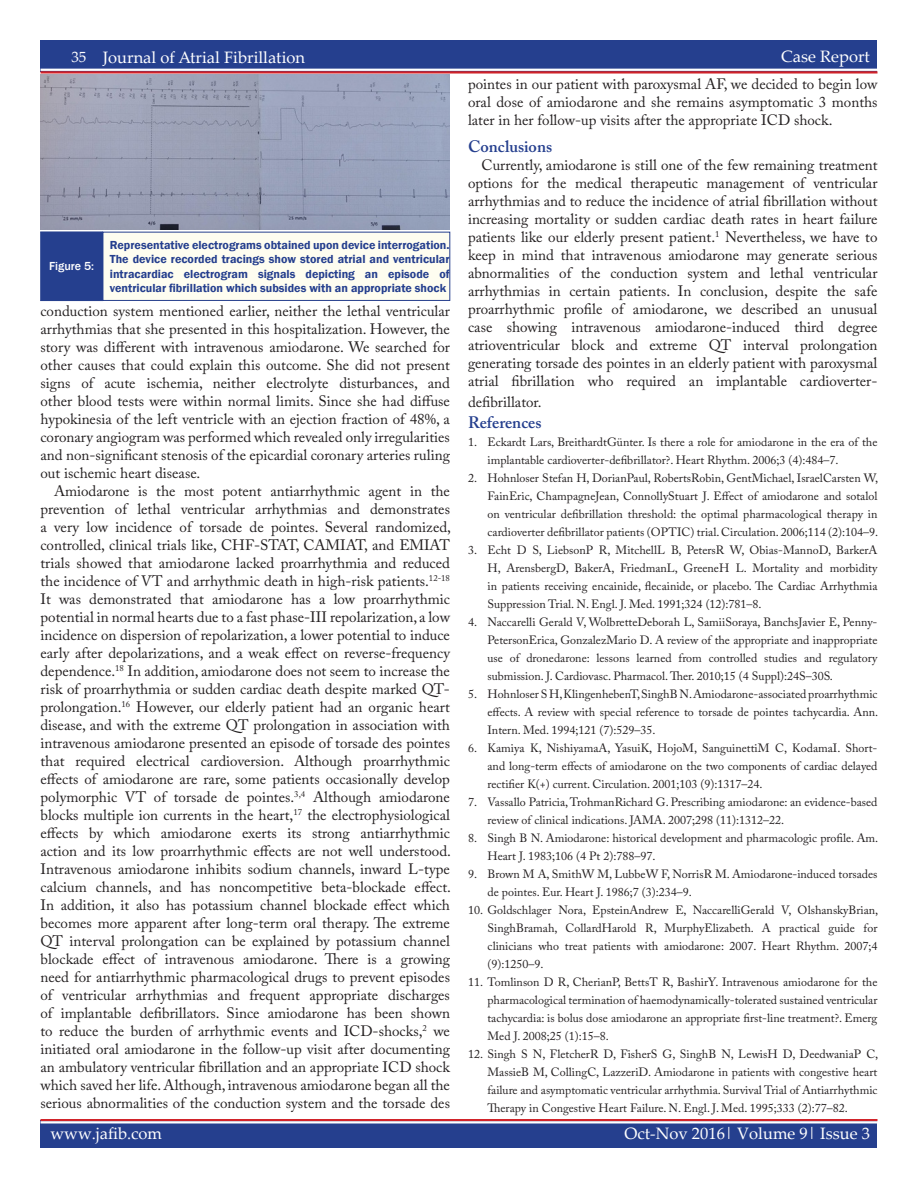
<style>
.page{position:relative;width:918px;height:1188px;background:#fff}
.page>*{position:absolute;margin:0;border:0;box-sizing:border-box;transform-origin:0 0}
.white_header_for_blu{font:16.5px "Palatino Linotype";color:#fff}
._10_Body_Text{font:600 16.5px "Adobe Caslon Pro";color:#253f8e}
._10_Body_Text-2{font:15px/18px "Adobe Caslon Pro";color:#231f20;text-align:justify}
.t1{font:12px/18px "Adobe Caslon Pro";color:#231f20;text-align:justify}
.t2{font:600 12px/14.4px "Franklin Gothic";color:#253f8e;text-align:justify}
.t3{font:500 12px "Franklin Gothic";color:#fff}
</style>
<div class="page">
<div style="left:40px;top:1120px;width:838px;height:28px;background:#253f8e"></div>
<hr style="left:40px;top:1119px;width:838px;height:2px;background:#d1232a">
<hr style="left:40px;top:1121px;width:838px;height:3px;background:#fff">
<div style="left:40px;top:40px;width:838px;height:32px;background:#253f8e"></div>
<hr style="left:40px;top:71px;width:838px;height:3px;background:#d1232a">
<hr style="left:40px;top:69px;width:838px;height:2px;background:#fff">
<img style="left:41px;top:75px;width:409px;height:154px">
<div style="left:41px;top:232px;width:62px;height:69px;background:#253f8e"></div>
<div style="left:40px;top:232px;width:63px;height:69px;border:1px solid #253f8e"></div>
<div style="left:103px;top:232px;width:347px;height:68px;background:#fefdf0"></div>
<div style="left:103px;top:232px;width:347px;height:69px;border:1px solid #253f8e"></div>
<p class="white_header_for_blu" style="left:781px;top:45px;width:90px">Case Report</p>
<p class="white_header_for_blu" style="left:71px;top:48px;width:235px"><sup>35</sup> Journal of Atrial Fibrillation</p>
<p class="white_header_for_blu" style="left:746px;top:47px;width:125px">Featured Review</p>
<p class="t3" style="left:49px;top:259px;width:46px">Figure 5:</p>
<p class="t2" style="left:110px;top:238px;width:341px">Representative electrograms obtained upon device interrogation.<br>The device recorded tracings show stored atrial and ventricular intracardiac electrogram signals depicting an episode of ventricular fibrillation which subsides with an appropriate shock</p>
<p class="_10_Body_Text-2" style="left:40px;top:301px;width:411px">conduction system mentioned earlier, neither the lethal ventricular arrhythmias that she presented in this hospitalization. However, the story was different with intravenous amiodarone. We searched for other causes that could explain this outcome. She did not present signs of acute ischemia, neither electrolyte disturbances, and other blood tests were within normal limits. Since she had diffuse hypokinesia of the left ventricle with an ejection fraction of 48%, a coronary angiogram was performed which revealed only irregularities and non-significant stenosis of the epicardial coronary arteries ruling out ischemic heart disease.</p>
<p class="_10_Body_Text-2" style="left:40px;top:481px;width:412px;text-indent:14px">Amiodarone is the most potent antiarrhythmic agent in the prevention of lethal ventricular arrhythmias and demonstrates a very low incidence of torsade de pointes. Several randomized, controlled, clinical trials like, CHF-STAT, CAMIAT, and EMIAT trials showed that amiodarone lacked proarrhythmia and reduced the incidence of VT and arrhythmic death in high-risk patients.<sup>12-18<br></sup>It was demonstrated that amiodarone has a low proarrhythmic potential in normal hearts due to a fast phase-III repolarization, a low incidence on dispersion of repolarization, a lower potential to induce early after depolarizations, and a weak effect on reverse-frequency dependence.<sup>18</sup> In addition, amiodarone does not seem to increase the risk of proarrhythmia or sudden cardiac death despite marked QT&shy;prolongation.<sup>16</sup> However, our elderly patient had an organic heart disease, and with the extreme QT prolongation in association with intravenous amiodarone presented an episode of torsade des pointes that required electrical cardioversion. Although proarrhythmic effects of amiodarone are rare, some patients occasionally develop polymorphic VT of torsade de pointes.<sup>3,4</sup> Although amiodarone blocks multiple ion currents in the heart,<sup>17</sup> the electrophysiological effects by which amiodarone exerts its strong antiarrhythmic action and its low proarrhythmic effects are not well understood.<br>Intravenous amiodarone inhibits sodium channels, inward L-type calcium channels, and has noncompetitive beta-blockade effect.<br>In addition, it also has potassium channel blockade effect which becomes more apparent after long-term oral therapy. The extreme QT interval prolongation can be explained by potassium channel blockade effect of intravenous amiodarone. There is a growing need for antiarrhythmic pharmacological drugs to prevent episodes of ventricular arrhythmias and frequent appropriate discharges of implantable defibrillators. Since amiodarone has been shown to reduce the burden of arrhythmic events and ICD-shocks,<sup>2</sup> we initiated oral amiodarone in the follow-up visit after documenting an ambulatory ventricular fibrillation and an appropriate ICD shock which saved her life. Although, intravenous amiodarone began all the serious abnormalities of the conduction system and the torsade des</p>
<p class="_10_Body_Text-2" style="left:468px;top:74px;width:411px">pointes in our patient with paroxysmal AF, we decided to begin low oral dose of amiodarone and she remains asymptomatic 3 months later in her follow-up visits after the appropriate ICD shock.</p>
<p class="_10_Body_Text" style="left:468px;top:137px;width:86px">Conclusions</p>
<p class="_10_Body_Text-2" style="left:468px;top:156px;width:411px;text-indent:14px">Currently, amiodarone is still one of the few remaining treatment options for the medical therapeutic management of ventricular arrhythmias and to reduce the incidence of atrial fibrillation without increasing mortality or sudden cardiac death rates in heart failure patients like our elderly present patient.<sup>1</sup> Nevertheless, we have to keep in mind that intravenous amiodarone may generate serious abnormalities of the conduction system and lethal ventricular arrhythmias in certain patients. In conclusion, despite the safe proarrhythmic profile of amiodarone, we described an unusual case showing intravenous amiodarone-induced third degree atrioventricular block and extreme QT interval prolongation generating torsade des pointes in an elderly patient with paroxysmal atrial fibrillation who required an implantable cardioverter-</p>
<p class="_10_Body_Text-2" style="left:468px;top:393px;width:75px">defibrillator.</p>
<p class="_10_Body_Text" style="left:468px;top:413px;width:75px">References</p>
<p class="t1" style="left:488px;top:433px;width:391px;text-indent:-20px">1. Eckardt Lars, BreithardtGünter. Is there a role for amiodarone in the era of the implantable cardioverter-defibrillator?. Heart Rhythm. 2006;3 (4):484–7.</p>
<p class="t1" style="left:488px;top:469px;width:392px;text-indent:-20px">2. Hohnloser Stefan H, DorianPaul, RobertsRobin, GentMichael, IsraelCarsten W, FainEric, ChampagneJean, ConnollyStuart J. Effect of amiodarone and sotalol on ventricular defibrillation threshold: the optimal pharmacological therapy in cardioverter defibrillator patients (OPTIC) trial. Circulation. 2006;114 (2):104–9.</p>
<p class="t1" style="left:488px;top:541px;width:392px;text-indent:-20px">3. Echt D S, LiebsonP R, MitchellL B, PetersR W, Obias-MannoD, BarkerA H, ArensbergD, BakerA, FriedmanL, GreeneH L. Mortality and morbidity in patients receiving encainide, flecainide, or placebo. The Cardiac Arrhythmia Suppression Trial. N. Engl. J. Med. 1991;324 (12):781–8.</p>
<p class="t1" style="left:488px;top:613px;width:392px;text-indent:-20px">4. Naccarelli Gerald V, WolbretteDeborah L, SamiiSoraya, BanchsJavier E, Penny-PetersonErica, GonzalezMario D. A review of the appropriate and inappropriate use of dronedarone: lessons learned from controlled studies and regulatory submission. J. Cardiovasc. Pharmacol. Ther. 2010;15 (4 Suppl):24S–30S.</p>
<p class="t1" style="left:488px;top:685px;width:392px;text-indent:-20px">5. Hohnloser S H, KlingenhebenT, SinghB N. Amiodarone-associated proarrhythmic effects. A review with special reference to torsade de pointes tachycardia. Ann.<br>Intern. Med. 1994;121 (7):529–35.</p>
<p class="t1" style="left:488px;top:739px;width:391px;text-indent:-20px">6. Kamiya K, NishiyamaA, YasuiK, HojoM, SanguinettiM C, KodamaI. Short&shy;and long-term effects of amiodarone on the two components of cardiac delayed rectifier K(+) current. Circulation. 2001;103 (9):1317–24.</p>
<p class="t1" style="left:488px;top:793px;width:392px;text-indent:-20px">7. Vassallo Patricia, TrohmanRichard G. Prescribing amiodarone: an evidence-based review of clinical indications. JAMA. 2007;298 (11):1312–22.</p>
<p class="t1" style="left:488px;top:829px;width:392px;text-indent:-20px">8. Singh B N. Amiodarone: historical development and pharmacologic profile. Am.<br>Heart J. 1983;106 (4 Pt 2):788–97.</p>
<p class="t1" style="left:488px;top:865px;width:391px;text-indent:-20px">9. Brown M A, SmithW M, LubbeW F, NorrisR M. Amiodarone-induced torsades de pointes. Eur. Heart J. 1986;7 (3):234–9.</p>
<p class="t1" style="left:488px;top:901px;width:392px;text-indent:-20px">10. Goldschlager Nora, EpsteinAndrew E, NaccarelliGerald V, OlshanskyBrian, SinghBramah, CollardHarold R, MurphyElizabeth. A practical guide for clinicians who treat patients with amiodarone: 2007. Heart Rhythm. 2007;4 (9):1250–9.</p>
<p class="t1" style="left:488px;top:973px;width:392px;text-indent:-20px">11. Tomlinson D R, CherianP, BettsT R, BashirY. Intravenous amiodarone for the pharmacological termination of haemodynamically-tolerated sustained ventricular tachycardia: is bolus dose amiodarone an appropriate first-line treatment?. Emerg Med J. 2008;25 (1):15–8.</p>
<p class="t1" style="left:488px;top:1045px;width:392px;text-indent:-20px">12. Singh S N, FletcherR D, FisherS G, SinghB N, LewisH D, DeedwaniaP C, MassieB M, CollingC, LazzeriD. Amiodarone in patients with congestive heart failure and asymptomatic ventricular arrhythmia. Survival Trial of Antiarrhythmic Therapy in Congestive Heart Failure. N. Engl. J. Med. 1995;333 (2):77–82.</p>
<p class="white_header_for_blu" style="left:51px;top:1122px;width:113px">www.jafib.com</p>
<p class="white_header_for_blu" style="left:625px;top:1122px;width:247px">Oct-Nov 2016| Volume 9| Issue 3</p>
</div>
